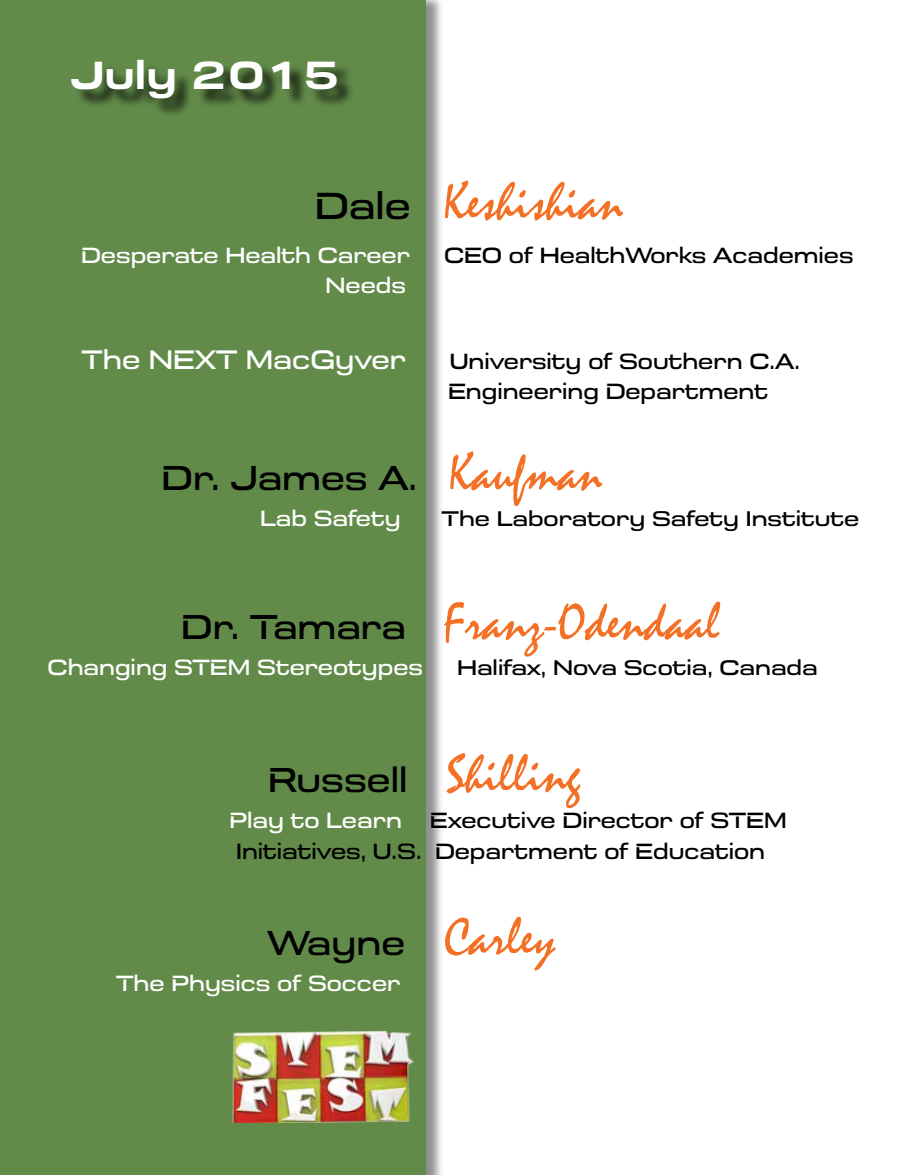
<style>
.page{position:relative;width:905px;height:1175px;background:#fff}
.page>*{position:absolute;margin:0;border:0;box-sizing:border-box;transform-origin:0 0}
.t1{font:54.6px "Mistral";color:#f37025;scale:.96 1}
.t2{font:600 39px "Broader View";color:#fff}
.t3{font:500 34.35px "Broader View";color:#000;scale:.96 1}
.t4{font:500 26.55px "Broader View";color:#fff;scale:.96 1}
.t5{font:500 21.9px/30px "Broader View";color:#000;scale:.96 1}
.t6{font:500 21.9px "Broader View";color:#fff;scale:.96 1}
.t7{font:500 21px "Broader View";color:#000}
.s1{font-family:"Broader View";font-weight:500;font-size:37.5px;color:#000}
.s2{font-family:"Mistral";font-weight:400;font-size:54.6px;color:#f37025}
.s3{font-family:"Broader View";font-weight:500;font-size:34.35px;color:#000}
.s4{color:#fff}
</style>
<div class="page">
<div style="left:0;top:0;width:444px;height:1174px;background:#000;opacity:.44"></div>
<div style="left:0;top:0;width:425px;height:1174px;background:#628b4a"></div>
<div style="left:74px;top:62px;width:281px;height:55px;background:#000;opacity:.75"></div>
<img style="left:232px;top:1030px;width:182px;height:92px">
<h2 class="t2" style="left:70px;top:51px;width:271px">July 2015</h2>
<h1 class="t1" style="left:315px;top:169px;width:322px"><span class="s1">Dale</span> Keshishian</h1>
<p class="t6" style="left:81px;top:241px;width:344px">Desperate Health Career</p>
<p class="t5" style="left:444px;top:241px;width:428px">CEO of HealthWorks Academies</p>
<p class="t6" style="left:325px;top:271px;width:85px">Needs</p>
<p class="t4" style="left:82px;top:343px;width:339px">The NEXT MacGyver</p>
<p class="t5" style="left:448px;top:348px;width:368px">University of Southern C.A.<br>Engineering Department</p>
<h3 class="t3" style="left:162px;top:456px;width:460px">Dr. James A. <span class="s2">Kaufman</span></h3>
<p class="t6" style="left:260px;top:504px;width:148px">Lab Safety</p>
<p class="t7" style="left:441px;top:505px;width:419px">The Laboratory Safety Institute</p>
<h1 class="t1" style="left:181px;top:589px;width:562px"><span class="s3">Dr. Tamara</span> Franz-Odendaal</h1>
<p class="t6" style="left:47px;top:654px;width:393px">Changing STEM Stereotypes</p>
<p class="t7" style="left:457px;top:655px;width:362px">Halifax, Nova Scotia, Canada</p>
<h1 class="t1" style="left:268px;top:741px;width:327px"><span class="s3">Russell</span> Shilling</h1>
<p class="t5" style="left:236px;top:805px;width:575px;line-height:31.5px;text-indent:-7px"><span class="s4">Play to Learn</span> Executive Director of STEM<br>Initiatives, U.S. Department of Education</p>
<h1 class="t1" style="left:267px;top:904px;width:301px"><span class="s3">Wayne</span> Carley</h1>
<p class="t6" style="left:116px;top:969px;width:298px">The Physics of Soccer</p>
</div>
